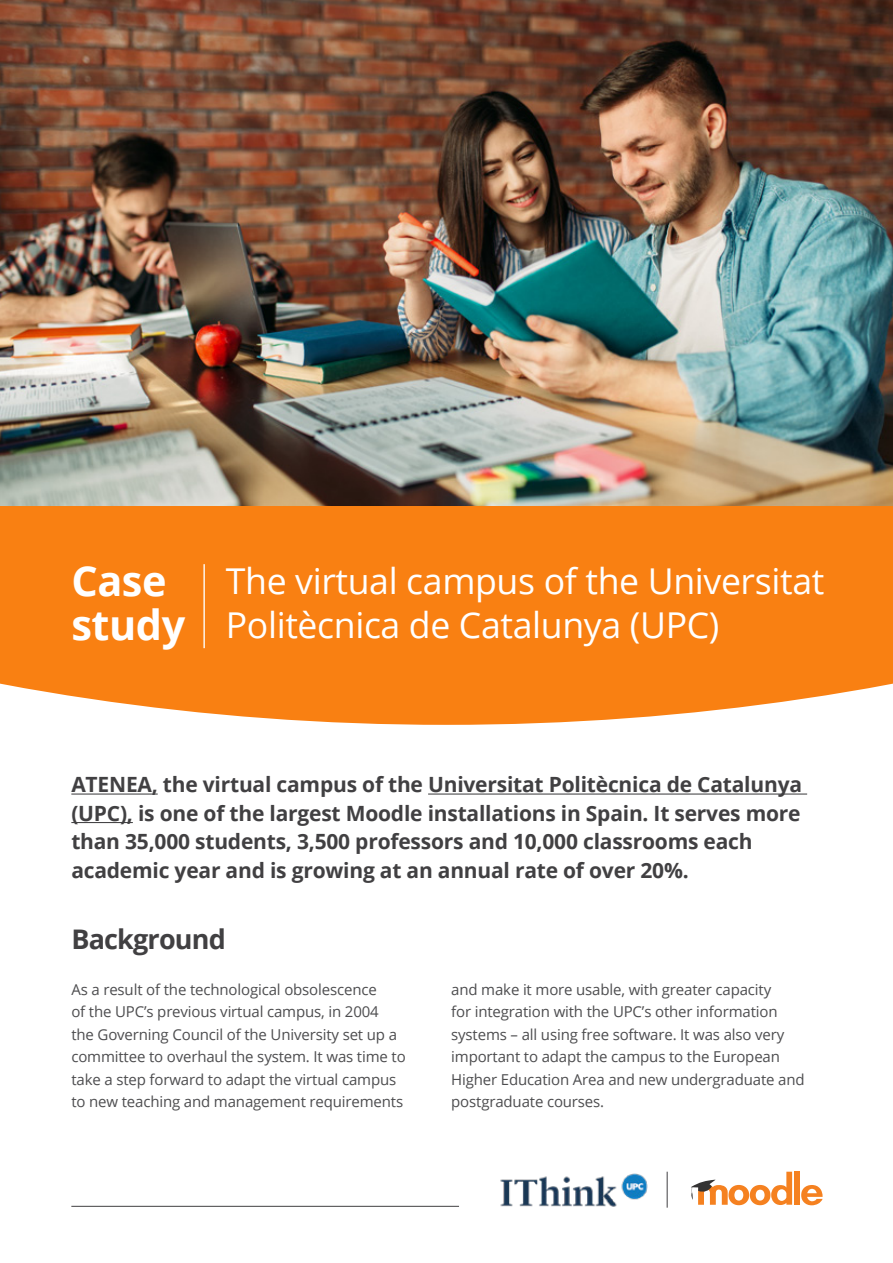
<style>
.page{position:relative;width:893px;height:1263px;background:#fff}
.page>*{position:absolute;margin:0;border:0;box-sizing:border-box;transform-origin:0 0}
.t1{font:700 41.4px/43.8px "Open Sans";letter-spacing:-.01em;color:#fff}
.t2{font:35.7px/43.8px "Open Sans";letter-spacing:-.01em;color:#fff}
.t3{font:700 27px "Open Sans";letter-spacing:-.03em;color:#414042}
.t4{font:700 21px/28.5px "Open Sans";letter-spacing:-.01em;color:#414042}
.t5{font:15px/22.5px "Open Sans";letter-spacing:-.01em;color:#4d4d4f}
</style>
<div class="page">
<div style="left:0;top:505px;width:893px;height:220px;background:#f98012"></div>
<img style="left:0;top:0;width:893px;height:505px">
<hr style="left:71px;top:793px;width:87px;height:1px;background:#414042">
<hr style="left:428px;top:793px;width:379px;height:1px;background:#414042">
<hr style="left:71px;top:822px;width:62px;height:1px;background:#414042">
<svg style="left:801px;top:1185px;width:22px;height:20px"></svg>
<div style="left:794px;top:1172px;width:6px;height:33px;background:#f58120"></div>
<svg style="left:691px;top:1172px;width:101px;height:33px"></svg>
<hr style="left:71px;top:1206px;width:388px;height:1px;background:#414042">
<hr style="left:667px;top:1172px;width:1px;height:36px;background:#414042">
<hr style="left:203px;top:564px;width:2px;height:84px;background:#fff">
<img style="left:500px;top:1173px;width:148px;height:34px">
<h1 class="t1" style="left:71px;top:558px;width:115px">Case study</h1>
<h2 class="t2" style="left:226px;top:558px;width:600px">The virtual campus of the Universitat<br>Politècnica de Catalunya (UPC)</h2>
<p class="t4" style="left:71px;top:770px;width:732px">ATENEA, the virtual campus of the Universitat Politècnica de Catalunya (UPC), is one of the largest Moodle installations in Spain. It serves more than 35,000 students, 3,500 professors and 10,000 classrooms each academic year and is growing at an annual rate of over 20%.</p>
<h3 class="t3" style="left:71px;top:920px;width:156px">Background</h3>
<p class="t5" style="left:71px;top:978px;width:336px">As a result of the technological obsolescence<br>of the UPC’s previous virtual campus, in 2004<br>the Governing Council of the University set up a committee to overhaul the system. It was time to take a step forward to adapt the virtual campus to new teaching and management requirements</p>
<p class="t5" style="left:451px;top:978px;width:355px">and make it more usable, with greater capacity<br>for integration with the UPC’s other information systems – all using free software. It was also very important to adapt the campus to the European Higher Education Area and new undergraduate and postgraduate courses.</p>
</div>
